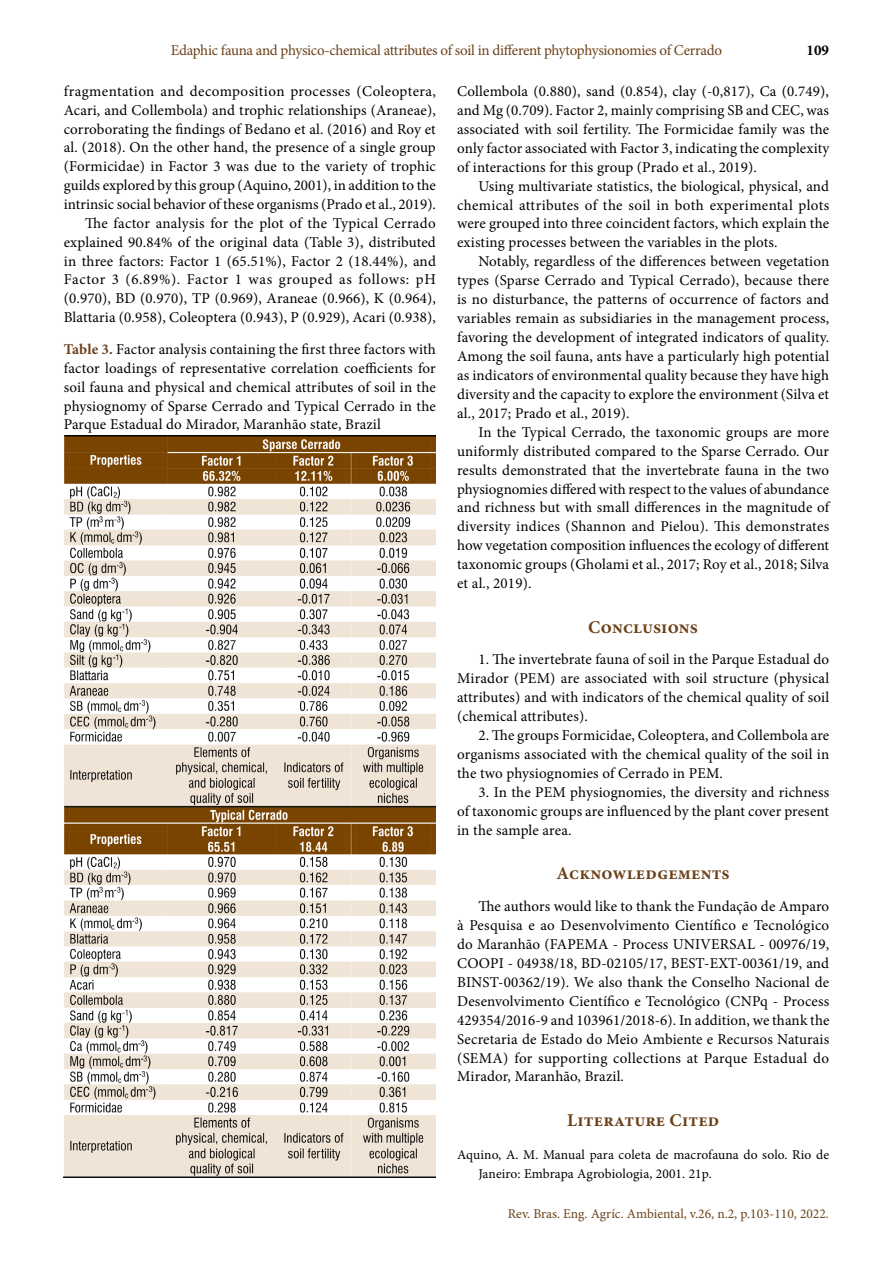
<style>
.page{position:relative;width:893px;height:1263px;background:#fff}
.page>*{position:absolute;margin:0;border:0;box-sizing:border-box;transform-origin:0 0}
.t1{font:700 18px "Minion Pro";letter-spacing:.01em;color:#6c4119}
.t2{font:15px/18.9px "Minion Pro";letter-spacing:.01em;color:#000;text-align:justify}
.t3{font:15px "Minion Pro";letter-spacing:-.02em;color:#6c4119}
.t4{font:700 15px "Minion Pro";color:#000}
.t5{font:13.5px/19.4px "Minion Pro";letter-spacing:.01em;color:#000}
.t6{font:13.5px "Minion Pro";color:#6c4119}
.s1{font-weight:700;color:#6c4119}
</style>
<div class="page">
<img style="left:64px;top:436px;width:372px;height:742px">
<p class="t3" style="left:171px;top:40px;width:553px">Edaphic fauna and physico-chemical attributes of soil in different phytophysionomies of Cerrado</p>
<p class="t4" style="left:806px;top:40px;width:24px">109</p>
<p class="t2" style="left:64px;top:82px;width:374px;text-align:right">fragmentation and decomposition processes (Coleoptera, Acari, and Collembola) and trophic relationships (Araneae), corroborating the findings of Bedano et al. (2016) and Roy et al. (2018). On the other hand, the presence of a single group (Formicidae) in Factor 3 was due to the variety of trophic guilds explored by this group (Aquino, 2001), in addition to the intrinsic social behavior of these organisms (Prado et al., 2019).<br>The factor analysis for the plot of the Typical Cerrado explained 90.84% of the original data (Table 3), distributed in three factors: Factor 1 (65.51%), Factor 2 (18.44%), and Factor 3 (6.89%). Factor 1 was grouped as follows: pH (0.970), BD (0.970), TP (0.969), Araneae (0.966), K (0.964), Blattaria (0.958), Coleoptera (0.943), P (0.929), Acari (0.938),</p>
<p class="t2" style="left:457px;top:82px;width:374px">Collembola (0.880), sand (0.854), clay (-0,817), Ca (0.749), and Mg (0.709). Factor 2, mainly comprising SB and CEC, was associated with soil fertility. The Formicidae family was the only factor associated with Factor 3, indicating the complexity of interactions for this group (Prado et al., 2019).</p>
<p class="t2" style="left:457px;top:176px;width:374px;text-indent:21px">Using multivariate statistics, the biological, physical, and chemical attributes of the soil in both experimental plots were grouped into three coincident factors, which explain the existing processes between the variables in the plots.</p>
<p class="t2" style="left:457px;top:252px;width:374px;text-indent:21px">Notably, regardless of the differences between vegetation types (Sparse Cerrado and Typical Cerrado), because there is no disturbance, the patterns of occurrence of factors and variables remain as subsidiaries in the management process, favoring the development of integrated indicators of quality.<br>Among the soil fauna, ants have a particularly high potential as indicators of environmental quality because they have high diversity and the capacity to explore the environment (Silva et al., 2017; Prado et al., 2019).</p>
<p class="t2" style="left:457px;top:423px;width:374px;text-indent:21px">In the Typical Cerrado, the taxonomic groups are more uniformly distributed compared to the Sparse Cerrado. Our results demonstrated that the invertebrate fauna in the two physiognomies differed with respect to the values of abundance and richness but with small differences in the magnitude of diversity indices (Shannon and Pielou). This demonstrates how vegetation composition influences the ecology of different taxonomic groups (Gholami et al., 2017; Roy et al., 2018; Silva et al., 2019).</p>
<p class="t1" style="left:588px;top:614px;width:111px">Conclusions</p>
<p class="t2" style="left:457px;top:650px;width:374px;text-indent:21px">1. The invertebrate fauna of soil in the Parque Estadual do Mirador (PEM) are associated with soil structure (physical attributes) and with indicators of the chemical quality of soil (chemical attributes).</p>
<p class="t2" style="left:457px;top:726px;width:374px;text-indent:21px">2. The groups Formicidae, Coleoptera, and Collembola are organisms associated with the chemical quality of the soil in the two physiognomies of Cerrado in PEM.</p>
<p class="t2" style="left:457px;top:783px;width:374px;text-indent:21px">3. In the PEM physiognomies, the diversity and richness of taxonomic groups are influenced by the plant cover present in the sample area.</p>
<p class="t1" style="left:557px;top:861px;width:175px">Acknowledgements</p>
<p class="t2" style="left:457px;top:897px;width:374px;text-indent:21px">The authors would like to thank the Fundação de Amparo à Pesquisa e ao Desenvolvimento Científico e Tecnológico do Maranhão (FAPEMA - Process UNIVERSAL - 00976/19, COOPI - 04938/18, BD-02105/17, BEST-EXT-00361/19, and BINST-00362/19). We also thank the Conselho Nacional de Desenvolvimento Científico e Tecnológico (CNPq - Process 429354/2016-9 and 103961/2018-6). In addition, we thank the Secretaria de Estado do Meio Ambiente e Recursos Naturais (SEMA) for supporting collections at Parque Estadual do Mirador, Maranhão, Brazil.</p>
<p class="t1" style="left:567px;top:1108px;width:154px">Literature Cited</p>
<p class="t5" style="left:478px;top:1144px;width:352px;text-indent:-21px">Aquino, A. M. Manual para coleta de macrofauna do solo. Rio de<br>Janeiro: Embrapa Agrobiologia, 2001. 21p.</p>
<p class="t2" style="left:64px;top:340px;width:374px"><span class="s1">Table 3.</span> Factor analysis containing the first three factors with factor loadings of representative correlation coefficients for soil fauna and physical and chemical attributes of soil in the physiognomy of Sparse Cerrado and Typical Cerrado in the Parque Estadual do Mirador, Maranhão state, Brazil</p>
<p class="t6" style="left:508px;top:1204px;width:323px">Rev. Bras. Eng. Agríc. Ambiental, v.26, n.2, p.103-110, 2022.</p>
</div>
